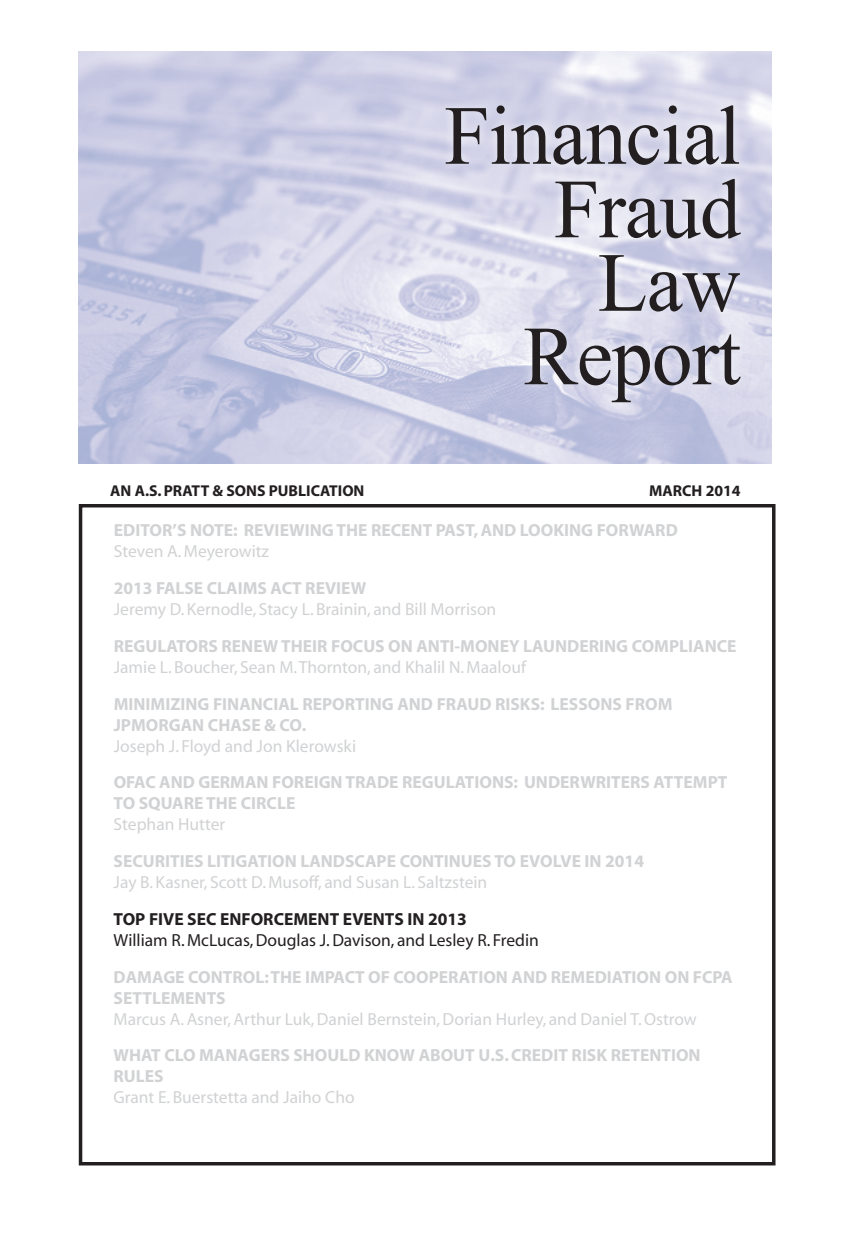
<style>
.page{position:relative;width:851px;height:1260px;background:#fff}
.page>*{position:absolute;margin:0;border:0;box-sizing:border-box;transform-origin:0 0}
.t1{font:84px/73.5px "Times New Roman";letter-spacing:-.01em;color:#231f20;text-align:right}
.t2{font:17.5px/21px "Myriad MM 700 600";letter-spacing:.04em;color:#d1d2d4}
.t3{font:17.5px "Myriad MM 400 600";color:#d1d2d4}
.t4{font:17.5px "Myriad MM 400 600";color:#231f20}
.t5{font:17.5px "Myriad MM 700 600";letter-spacing:.04em;color:#231f20}
.t6{font:15.75px "Myriad MM 700 600";letter-spacing:.04em;color:#231f20}
</style>
<div class="page">
<div style="left:79px;top:504px;width:696px;height:662px;border:4px solid #231f20"></div>
<img style="left:79px;top:52px;width:693px;height:411px">
<div style="left:434px;top:94px;width:314px;height:318px;background:#fff;opacity:.75"></div>
<h1 class="t1" style="left:444px;top:98px;width:298px">Financial<br>Fraud<br>Law<br>Report</h1>
<p class="t6" style="left:110px;top:483px;width:248px">AN A.S. PRATT &amp; SONS PUBLICATIONM</p>
<p class="t6" style="left:662px;top:483px;width:79px">ARCH 2014</p>
<p class="t2" style="left:114px;top:521px;width:565px">EDITOR’S NOTE: REVIEWING THE RECENT PAST, AND LOOKING FORWARD</p>
<p class="t3" style="left:114px;top:543px;width:157px">Steven A. Meyerowitz</p>
<p class="t2" style="left:114px;top:579px;width:253px">2013 FALSE CLAIMS ACT REVIEW</p>
<p class="t3" style="left:114px;top:601px;width:384px">Jeremy D. Kernodle, Stacy L. Brainin, and Bill Morrison</p>
<p class="t2" style="left:114px;top:636px;width:119px">REGULATORS RENE</p>
<p class="t2" style="left:263px;top:636px;width:473px">W THEIR FOCUS ON ANTI-MONEY LAUNDERING COMPLIANCE</p>
<p class="t3" style="left:114px;top:659px;width:414px">Jamie L. Boucher, Sean M. Thornton, and Khalil N. Maalouf</p>
<p class="t2" style="left:114px;top:694px;width:559px">MINIMIZING FINANCIAL REPORTING AND FRAUD RISKS: LESSONS FROM<br>JPMORGAN CHASE &amp; CO.</p>
<p class="t3" style="left:114px;top:737px;width:244px">Joseph J. Floyd and Jon Klerowski</p>
<p class="t2" style="left:114px;top:773px;width:614px">OFAC AND GERMAN FOREIGN TRADE REGULATIONS: UN DERWRITERS ATTEMPT<br>TO SQUARE THE CIRCLE</p>
<p class="t3" style="left:114px;top:816px;width:113px">Stephan Hutter</p>
<p class="t2" style="left:114px;top:852px;width:531px">SECURITIES LITIGATION LANDSCAPE CONTINUES TO EVOLVE IN 2014</p>
<p class="t3" style="left:114px;top:874px;width:375px">Jay B. Kasner, Scott D. Musoff, and Susan L. Saltzstein</p>
<p class="t5" style="left:114px;top:911px;width:354px">TOP FIVE SEC ENFORCEMENT EVENTS IN 2013</p>
<p class="t4" style="left:114px;top:932px;width:427px">William R. McLucas, Douglas J. Davison, and Lesley R. Fredin</p>
<p class="t2" style="left:114px;top:967px;width:619px">DAMAGE CONTROL: THE IMPACT OF COOPERATION AND REMEDIATION ON FCPA<br>SETTLEMENTS</p>
<p class="t3" style="left:113px;top:1010px;width:584px">Marcus A. Asner, Arthur Luk, Daniel Bernstein, Dorian Hurley, and Daniel T. Ostrow</p>
<p class="t2" style="left:113px;top:1046px;width:62px">WHAT CLO</p>
<p class="t2" style="left:199px;top:1046px;width:500px">MANAGERS SHOULD KNOW ABOUT U.S. CREDIT RISK RETENTION</p>
<p class="t2" style="left:113px;top:1067px;width:51px">RULES</p>
<p class="t3" style="left:113px;top:1089px;width:243px">Grant E. Buerstetta and Jaiho Cho</p>
</div>
